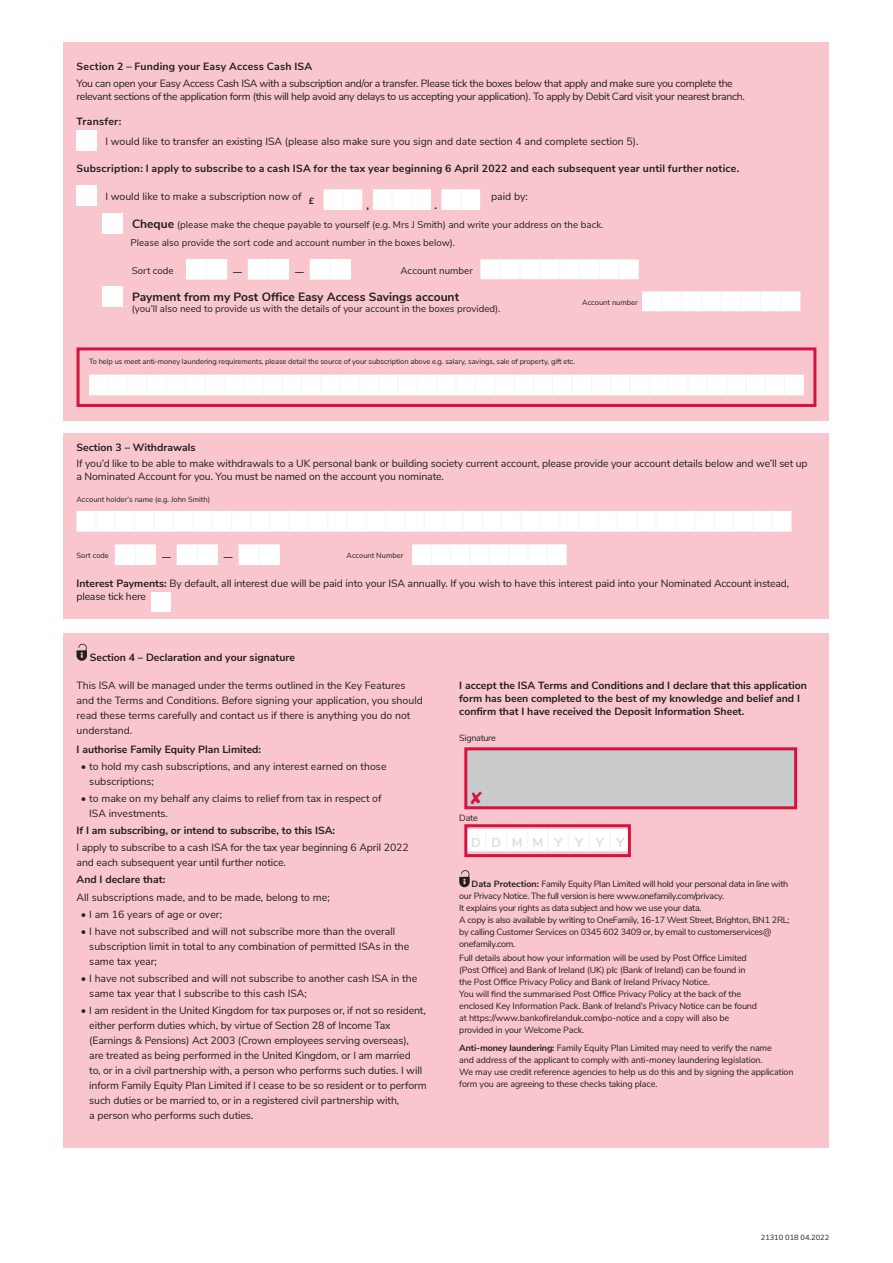
<style>
.page{position:relative;width:893px;height:1263px;background:#fff}
.page>*{position:absolute;margin:0;border:0;box-sizing:border-box;transform-origin:0 0}
.t1{font:17.4px "Nunito Sans";color:#231f20}
.t2{font:700 12.9px "Nunito Sans";color:#dcdddf}
.t3{font:700 12px "Nunito Sans";color:#231f20}
.t4{font:10.5px/15px "Nunito Sans";letter-spacing:-.01em;color:#231f20}
.t5{font:700 10.5px/12.6px "Nunito Sans";color:#231f20}
.t6{font:10.5px/12.6px "Nunito Sans";letter-spacing:-.03em;color:#231f20}
.t7{font:700 10.5px "Nunito Sans";letter-spacing:.02em;color:#231f20}
.t8{font:700 10.5px "Nunito Sans";letter-spacing:.025em;color:#231f20}
.t9{font:9.75px "Nunito Sans";color:#231f20}
.t10{font:9px/12px "Nunito Sans";letter-spacing:-.015em;color:#231f20}
.t11{font:700 9px "Nunito Sans";color:#231f20}
.t12{font:7.5px "Nunito Sans";letter-spacing:-.01em;color:#231f20}
.s1{font-weight:700;font-size:12px}
.s2{font-weight:700}
</style>
<div class="page">
<div style="left:63px;top:43px;width:766px;height:378px;background:#f9c6ce"></div>
<div style="left:63px;top:633px;width:766px;height:515px;background:#f9c6ce"></div>
<div style="left:63px;top:434px;width:766px;height:185px;background:#f9c6ce"></div>
<div style="left:77px;top:130px;width:20px;height:21px;background:#fff"></div>
<div style="left:77px;top:186px;width:20px;height:20px;background:#fff"></div>
<svg style="left:459px;top:870px;width:11px;height:17px"></svg>
<div style="left:465px;top:747px;width:332px;height:62px;background:#c9cacc"></div>
<svg style="left:77px;top:644px;width:10px;height:17px"></svg>
<div style="left:89px;top:375px;width:715px;height:20px;background:#fff"></div>
<svg style="left:468px;top:829px;width:159px;height:22px;background:#fefefe"></svg>
<hr style="left:609px;top:829px;width:2px;height:22px;background:#f1f9fb">
<svg style="left:324px;top:189px;width:156px;height:21px;background:#fdf6f7"></svg>
<hr style="left:460px;top:189px;width:2px;height:21px;background:#f1f9fb">
<div style="left:102px;top:213px;width:21px;height:21px;background:#fff"></div>
<svg style="left:186px;top:259px;width:165px;height:21px"></svg>
<svg style="left:480px;top:259px;width:159px;height:20px;background:#fefdfd"></svg>
<hr style="left:598px;top:259px;width:2px;height:20px;background:#f1f9fb">
<hr style="left:618px;top:259px;width:2px;height:20px;background:#f1f9fb">
<div style="left:102px;top:286px;width:21px;height:21px;background:#fff"></div>
<svg style="left:642px;top:291px;width:158px;height:20px;background:#fdfdfd"></svg>
<div style="left:151px;top:592px;width:20px;height:20px;background:#fff"></div>
<svg style="left:77px;top:511px;width:714px;height:21px;background:#fdfdfd"></svg>
<hr style="left:752px;top:511px;width:2px;height:21px;background:#f1f9fb">
<hr style="left:771px;top:511px;width:2px;height:21px;background:#f1f9fb">
<svg style="left:115px;top:544px;width:165px;height:21px"></svg>
<hr style="left:258px;top:544px;width:2px;height:21px;background:#f1f9fb">
<svg style="left:412px;top:544px;width:155px;height:21px;background:#fdfdfd"></svg>
<div style="left:77px;top:347px;width:739px;height:60px;border:3px solid #d7123e"></div>
<div style="left:464px;top:747px;width:333px;height:62px;border:3px solid #d7123e"></div>
<div style="left:464px;top:824px;width:167px;height:33px;border:3px solid #d7123e"></div>
<p class="t7" style="left:77px;top:59px;width:237px">Section 2 – Funding your Easy Access Cash ISA</p>
<p class="t6" style="left:77px;top:76px;width:670px">You can open your Easy Access Cash ISA with a subscription and/or a transfer. Please tick the boxes below that apply and make sure you complete the relevant sections of the application form (this will help avoid any delays to us accepting your application). To apply by Debit Card visit your nearest branch.</p>
<p class="t8" style="left:77px;top:114px;width:46px">Transfer:</p>
<p class="t4" style="left:105px;top:133px;width:535px">I would like to transfer an existing ISA (please also make sure you sign and date section 4 and complete section 5).</p>
<p class="t7" style="left:77px;top:160px;width:664px">Subscription: I apply to subscribe to a cash ISA for the tax year beginning 6 April 2022 and each subsequent year until further notice.</p>
<p class="t4" style="left:105px;top:188px;width:198px">I would like to make a subscription now of</p>
<p class="t4" style="left:491px;top:188px;width:38px">paid by:</p>
<p class="t11" style="left:309px;top:194px;width:7px">£</p>
<p class="t5" style="left:366px;top:198px;width:4px">,</p>
<p class="t5" style="left:435px;top:198px;width:4px">.</p>
<p class="t9" style="left:132px;top:217px;width:473px"><span class="s1">Cheque</span> (please make the cheque payable to yourself (e.g. Mrs J Smith) and write your address on the back.</p>
<p class="t9" style="left:131px;top:235px;width:326px">Please also provide the sort code and account number in the boxes below).</p>
<p class="t9" style="left:132px;top:263px;width:43px">Sort code</p>
<p class="t1" style="left:233px;top:258px;width:10px">–</p>
<p class="t1" style="left:295px;top:258px;width:10px">–</p>
<p class="t9" style="left:401px;top:263px;width:74px">Account number</p>
<p class="t3" style="left:132px;top:288px;width:329px">Payment from my Post Office Easy Access Savings account</p>
<p class="t9" style="left:132px;top:302px;width:370px">(you’ll also need to provide us with the details of your account in the boxes provided).</p>
<p class="t12" style="left:582px;top:297px;width:57px">Account number</p>
<p class="t12" style="left:89px;top:356px;width:488px">To help us meet anti-money laundering requirements, please detail the source of your subscription above e.g. salary, savings, sale of property, gift etc.</p>
<p class="t5" style="left:77px;top:441px;width:120px">Section 3 – Withdrawals</p>
<p class="t4" style="left:77px;top:457px;width:733px;line-height:12.6px">If you’d like to be able to make withdrawals to a UK personal bank or building society current account, please provide your account details below and we’ll set up a Nominated Account for you. You must be named on the account you nominate.</p>
<p class="t12" style="left:77px;top:494px;width:135px">Account holder’s name (e.g. John Smith)</p>
<p class="t12" style="left:77px;top:550px;width:34px">Sort code</p>
<p class="t12" style="left:347px;top:550px;width:58px">Account Number</p>
<p class="t4" style="left:77px;top:577px;width:714px;line-height:12.6px"><span class="s2">Interest Payments:</span> By default, all interest due will be paid into your ISA annually. If you wish to have this interest paid into your Nominated Account instead, please tick here</p>
<p class="t1" style="left:162px;top:543px;width:10px">–</p>
<p class="t1" style="left:224px;top:543px;width:10px">–</p>
<p class="t5" style="left:90px;top:650px;width:207px">Section 4 – Declaration and your signature</p>
<p class="t4" style="left:77px;top:677px;width:348px">This ISA will be managed under the terms outlined in the Key Features and the Terms and Conditions. Before signing your application, you should read these terms carefully and contact us if there is anything you do not understand.</p>
<p class="t5" style="left:77px;top:742px;width:186px">I authorise Family Equity Plan Limited:</p>
<p class="t4" style="left:89px;top:758px;width:299px;text-indent:-9px">• to hold my cash subscriptions, and any interest earned on those subscriptions;</p>
<p class="t4" style="left:89px;top:790px;width:294px;text-indent:-9px">• to make on my behalf any claims to relief from tax in respect of<br>ISA investments.</p>
<p class="t5" style="left:77px;top:824px;width:260px">If I am subscribing, or intend to subscribe, to this ISA:</p>
<p class="t4" style="left:77px;top:839px;width:334px">I apply to subscribe to a cash ISA for the tax year beginning 6 April 2022 and each subsequent year until further notice.</p>
<p class="t5" style="left:77px;top:873px;width:90px">And I declare that:</p>
<p class="t4" style="left:77px;top:889px;width:255px">All subscriptions made, and to be made, belong to me;</p>
<p class="t4" style="left:81px;top:906px;width:143px">• I am 16 years of age or over;</p>
<p class="t4" style="left:89px;top:923px;width:322px;text-indent:-9px">• I have not subscribed and will not subscribe more than the overall subscription limit in total to any combination of permitted ISAs in the same tax year;</p>
<p class="t4" style="left:89px;top:970px;width:330px;text-indent:-9px">• I have not subscribed and will not subscribe to another cash ISA in the same tax year that I subscribe to this cash ISA;</p>
<p class="t4" style="left:89px;top:1002px;width:339px;text-indent:-9px">• I am resident in the United Kingdom for tax purposes or, if not so resident, either perform duties which, by virtue of Section 28 of Income Tax (Earnings &amp; Pensions) Act 2003 (Crown employees serving overseas),<br>are treated as being performed in the United Kingdom, or I am married<br>to, or in a civil partnership with, a person who performs such duties. I will inform Family Equity Plan Limited if I cease to be so resident or to perform such duties or be married to, or in a registered civil partnership with,<br>a person who performs such duties.</p>
<p class="t5" style="left:459px;top:679px;width:349px">I accept the ISA Terms and Conditions and I declare that this application form has been completed to the best of my knowledge and belief and I confirm that I have received the Deposit Information Sheet.</p>
<p class="t10" style="left:459px;top:731px;width:38px">Signature</p>
<p class="t10" style="left:459px;top:811px;width:20px">Date</p>
<p class="t2" style="left:471px;top:833px;width:11px">D</p>
<p class="t2" style="left:492px;top:833px;width:11px">D</p>
<p class="t2" style="left:512px;top:833px;width:12px">M</p>
<p class="t2" style="left:532px;top:833px;width:12px">M</p>
<p class="t2" style="left:554px;top:833px;width:9px">Y</p>
<p class="t2" style="left:575px;top:833px;width:9px">Y</p>
<p class="t2" style="left:596px;top:833px;width:9px">Y</p>
<p class="t2" style="left:616px;top:833px;width:9px">Y</p>
<p class="t10" style="left:459px;top:877px;width:332px;text-indent:12px"><span class="s2">Data Protection:</span> Family Equity Plan Limited will hold your personal data in line with our Privacy Notice. The full version is here www.onefamily.com/privacy.<br>It explains your rights as data subject and how we use your data.<br>A copy is also available by writing to OneFamily, 16-17 West Street, Brighton, BN1 2RL; by calling Customer Services on 0345 602 3409 or, by email to customerservices@ onefamily.com.</p>
<p class="t10" style="left:459px;top:952px;width:299px">Full details about how your information will be used by Post Office Limited (Post Office) and Bank of Ireland (UK) plc (Bank of Ireland) can be found in the Post Office Privacy Policy and Bank of Ireland Privacy Notice.<br>You will find the summarised Post Office Privacy Policy at the back of the enclosed Key Information Pack. Bank of Ireland’s Privacy Notice can be found at https://www.bankofirelanduk.com/po-notice and a copy will also be provided in your Welcome Pack.</p>
<p class="t10" style="left:459px;top:1041px;width:336px"><span class="s2">Anti-money laundering:</span> Family Equity Plan Limited may need to verify the name<br>and address of the applicant to comply with anti-money laundering legislation.<br>We may use credit reference agencies to help us do this and by signing the application form you are agreeing to these checks taking place.</p>
<p class="t12" style="left:761px;top:1232px;width:70px">21310 018 04.2022</p>
</div>
